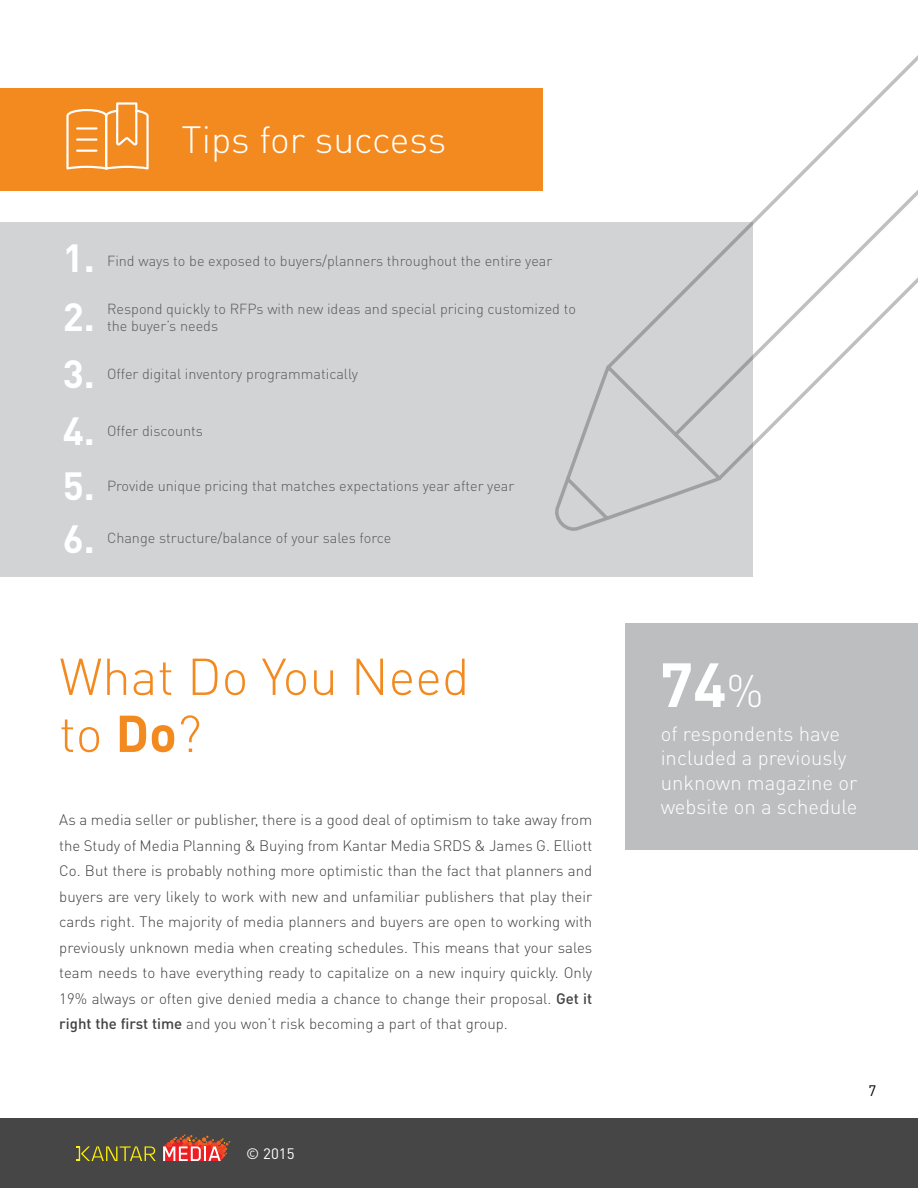
<style>
.page{position:relative;width:918px;height:1188px;background:#fff}
.page>*{position:absolute;margin:0;border:0;box-sizing:border-box;transform-origin:0 0}
.t1{font:700 61.35px "DINOT";color:#fff}
.t2{font:300 51px/57px "DINOT";color:#f38a20}
.t3{font:700 38.85px/54.2px "DINOT";color:#fff}
.t4{font:300 37.5px "DINOT";color:#fff}
.t5{font:300 20.25px/24.5px "DINOT";color:#fff}
.t6{font:300 15px/25.5px "DINOT";color:#414042;text-align:justify}
.t7{font:15px "DINOT";color:#fff}
.t8{font:15px "DINOT";color:#000}
.t9{font:300 14.4px/17.4px "DINOT";color:#58595b}
.s1{font-weight:700}
.s2{font-weight:500}
.s3{font-weight:300;font-size:45px}
</style>
<div class="page">
<div style="left:0;top:1119px;width:918px;height:69px;background:#464646"></div>
<svg style="left:77px;top:1146px;width:79px;height:15px"></svg>
<svg style="left:163px;top:1134px;width:67px;height:27px"></svg>
<div style="left:0;top:222px;width:753px;height:355px;background:#d1d3d4"></div>
<div style="left:0;top:88px;width:543px;height:103px;background:#f38a20"></div>
<svg style="left:66px;top:102px;width:83px;height:68px"></svg>
<div style="left:625px;top:623px;width:293px;height:226px;background:#bcbec0"></div>
<svg style="left:555px;top:55px;width:363px;height:476px"></svg>
<h3 class="t4" style="left:182px;top:114px;width:266px">Tips for success</h3>
<h3 class="t3" style="left:63px;top:230px;width:34px">1.</h3>
<p class="t9" style="left:107px;top:251px;width:447px">Find ways to be exposed to buyers/planners throughout the entire year</p>
<p class="t9" style="left:107px;top:300px;width:470px">Respond quickly to RFPs with new ideas and special pricing customized to the buyer’s needs</p>
<h3 class="t3" style="left:63px;top:288px;width:34px;line-height:57.2px">2.<br>3.</h3>
<p class="t9" style="left:107px;top:365px;width:252px">Offer digital inventory programmatically</p>
<h3 class="t3" style="left:63px;top:402px;width:34px;text-align:justify">4.<br>5.<br>6.</h3>
<p class="t9" style="left:107px;top:422px;width:98px">Offer discounts</p>
<p class="t9" style="left:107px;top:477px;width:409px">Provide unique pricing that matches expectations year after year</p>
<p class="t9" style="left:107px;top:529px;width:286px">Change structure/balance of your sales force</p>
<h2 class="t2" style="left:59px;top:646px;width:412px">What Do You Need to <span class="s1">Do</span>?</h2>
<p class="t6" style="left:59px;top:807px;width:535px">As a media seller or publisher, there is a good deal of optimism to take away from the Study of Media Planning &amp; Buying from Kantar Media SRDS &amp; James G. Elliott Co. But there is probably nothing more optimistic than the fact that planners and buyers are very likely to work with new and unfamiliar publishers that play their cards right. The majority of media planners and buyers are open to working with previously unknown media when creating schedules. This means that your sales team needs to have everything ready to capitalize on a new inquiry quickly. Only 19% always or often give denied media a chance to change their proposal. <span class="s2">Get it right the first time</span> and you won’t risk becoming a part of that group.</p>
<p class="t7" style="left:246px;top:1144px;width:50px">© 2015</p>
<h1 class="t1" style="left:660px;top:645px;width:105px">74<span class="s3">%</span></h1>
<h3 class="t5" style="left:661px;top:721px;width:198px">of respondents have included a previously unknown magazine or website on a schedule</h3>
<p class="t8" style="left:868px;top:1080px;width:9px">7</p>
</div>
